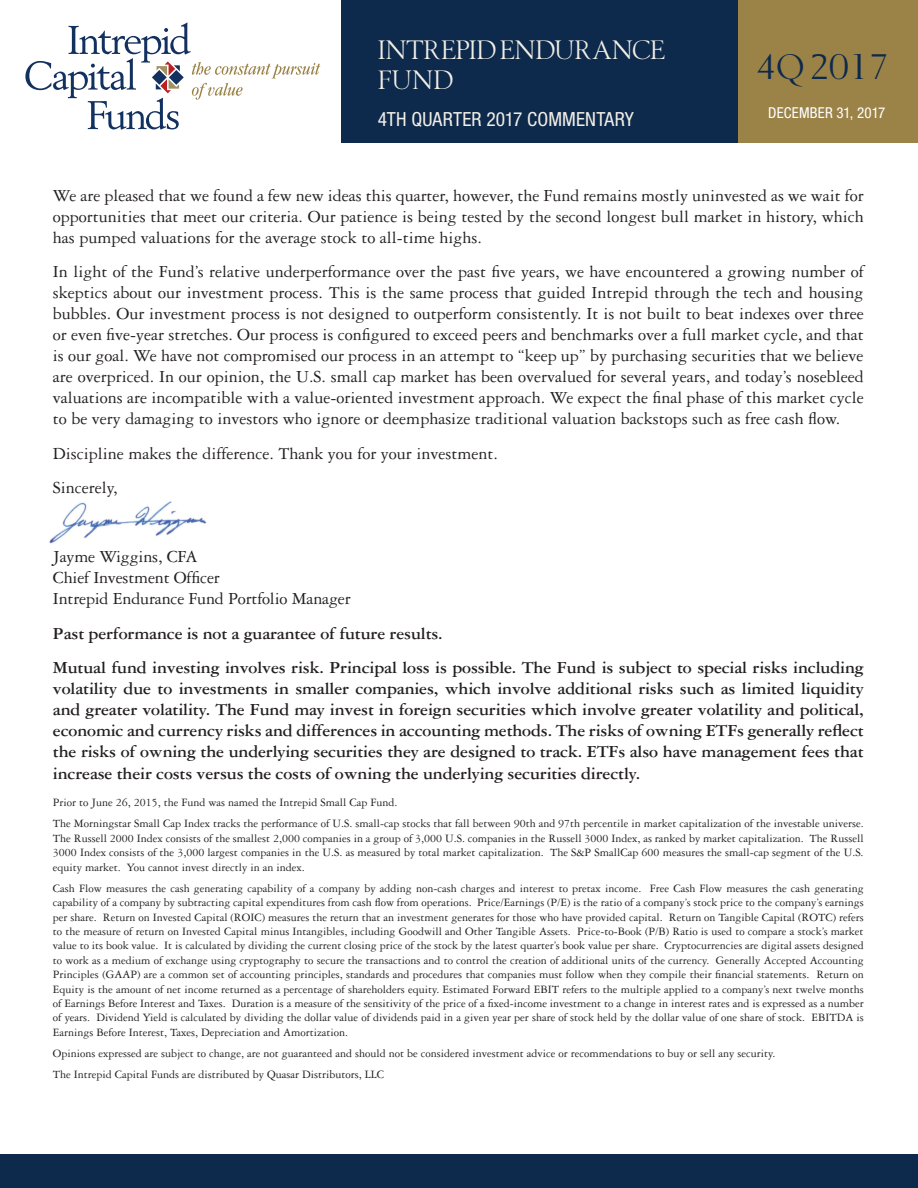
<style>
.page{position:relative;width:918px;height:1188px;background:#fff}
.page>*{position:absolute;margin:0;border:0;box-sizing:border-box;transform-origin:0 0}
.t1{font:36px "OPTI Berling Agency";letter-spacing:.01em;color:#0d294b}
.t2{font:27px/30px "OPTI Berling Agency";letter-spacing:-.01em;color:#f1eee6}
.t3{font:condensed 19.5px "Helvetica Neue";letter-spacing:.005em;color:#f1eee6}
.t4{font:18px/21px "Garamond Three";color:#231f20;text-align:justify}
.t5{font:700 18px/21px "Garamond Three";letter-spacing:-.01em;color:#231f20}
.t6{font:condensed 15px "Helvetica Neue";letter-spacing:.01em;color:#fff}
.t7{font:12px/14.4px "Garamond Three";color:#231f20}
</style>
<div class="page">
<div style="left:738px;top:0;width:180px;height:143px;background:#9b8348"></div>
<div style="left:342px;top:0;width:396px;height:143px;background:#0d294b"></div>
<svg style="left:25px;top:23px;width:295px;height:107px"></svg>
<div style="left:0;top:1154px;width:918px;height:34px;background:#0d294b"></div>
<img style="left:49px;top:501px;width:158px;height:43px">
<h2 class="t2" style="left:378px;top:36px;width:289px">INTREPID ENDURANCE<br>FUND</h2>
<h3 class="t3" style="left:378px;top:108px;width:258px">4TH QUARTER 2017 COMMENTARY</h3>
<p class="t6" style="left:768px;top:104px;width:119px">DECEMBER 31, 2017</p>
<h1 class="t1" style="left:757px;top:48px;width:133px">4Q 2017</h1>
<p class="t4" style="left:53px;top:185px;width:812px">We are pleased that we found a few new ideas this quarter, however, the Fund remains mostly uninvested as we wait for opportunities that meet our criteria. Our patience is being tested by the second longest bull market in history, which has pumped valuations for the average stock to all-time highs.</p>
<p class="t4" style="left:53px;top:261px;width:812px">In light of the Fund’s relative underperformance over the past five years, we have encountered a growing number of skeptics about our investment process. This is the same process that guided Intrepid through the tech and housing bubbles. Our investment process is not designed to outperform consistently. It is not built to beat indexes over three or even five-year stretches. Our process is configured to exceed peers and benchmarks over a full market cycle, and that is our goal. We have not compromised our process in an attempt to “keep up” by purchasing securities that we believe are overpriced. In our opinion, the U.S. small cap market has been overvalued for several years, and today’s nosebleed valuations are incompatible with a value-oriented investment approach. We expect the final phase of this market cycle to be very damaging to investors who ignore or deemphasize traditional valuation backstops such as free cash flow.</p>
<h3 class="t4" style="left:53px;top:436px;width:446px;line-height:34.5px">Discipline makes the difference. Thank you for your investment.<br>Sincerely,</h3>
<h3 class="t4" style="left:53px;top:546px;width:299px;text-align:left">Jayme Wiggins, CFA<br>Chief Investment Officer<br>Intrepid Endurance Fund Portfolio Manager</h3>
<h3 class="t5" style="left:53px;top:616px;width:812px;line-height:34.5px">Past performance is not a guarantee of future results.<br>Mutual fund investing involves risk. Principal loss is possible. The Fund is subject to special risks including</h3>
<p class="t5" style="left:53px;top:678px;width:812px;text-align:justify">volatility due to investments in smaller companies, which involve additional risks such as limited liquidity and greater volatility. The Fund may invest in foreign securities which involve greater volatility and political, economic and currency risks and differences in accounting methods. The risks of owning ETFs generally reflect the risks of owning the underlying securities they are designed to track. ETFs also have management fees that increase their costs versus the costs of owning the underlying securities directly.</p>
<p class="t7" style="left:53px;top:792px;width:812px;line-height:21.1px">Prior to June 26, 2015, the Fund was named the Intrepid Small Cap Fund.<br>The Morningstar Small Cap Index tracks the performance of U.S. small-cap stocks that fall between 90th and 97th percentile in market capitalization of the investable universe.</p>
<p class="t7" style="left:53px;top:831px;width:812px;text-align:justify">The Russell 2000 Index consists of the smallest 2,000 companies in a group of 3,000 U.S. companies in the Russell 3000 Index, as ranked by market capitalization. The Russell 3000 Index consists of the 3,000 largest companies in the U.S. as measured by total market capitalization. The S&amp;P SmallCap 600 measures the small-cap segment of the U.S. equity market. You cannot invest directly in an index.</p>
<p class="t7" style="left:53px;top:881px;width:812px;text-align:justify">Cash Flow measures the cash generating capability of a company by adding non-cash charges and interest to pretax income. Free Cash Flow measures the cash generating capability of a company by subtracting capital expenditures from cash flow from operations. Price/Earnings (P/E) is the ratio of a company’s stock price to the company’s earnings per share. Return on Invested Capital (ROIC) measures the return that an investment generates for those who have provided capital. Return on Tangible Capital (ROTC) refers to the measure of return on Invested Capital minus Intangibles, including Goodwill and Other Tangible Assets. Price-to-Book (P/B) Ratio is used to compare a stock’s market value to its book value. It is calculated by dividing the current closing price of the stock by the latest quarter’s book value per share. Cryptocurrencies are digital assets designed to work as a medium of exchange using cryptography to secure the transactions and to control the creation of additional units of the currency. Generally Accepted Accounting Principles (GAAP) are a common set of accounting principles, standards and procedures that companies must follow when they compile their financial statements. Return on Equity is the amount of net income returned as a percentage of shareholders equity. Estimated Forward EBIT refers to the multiple applied to a company’s next twelve months of Earnings Before Interest and Taxes. Duration is a measure of the sensitivity of the price of a fixed-income investment to a change in interest rates and is expressed as a number of years. Dividend Yield is calculated by dividing the dollar value of dividends paid in a given year per share of stock held by the dollar value of one share of stock. EBITDA is Earnings Before Interest, Taxes, Depreciation and Amortization.</p>
<p class="t7" style="left:53px;top:1043px;width:724px;line-height:21.1px">Opinions expressed are subject to change, are not guaranteed and should not be considered investment advice or recommendations to buy or sell any security.<br>The Intrepid Capital Funds are distributed by Quasar Distributors, LLC</p>
</div>
